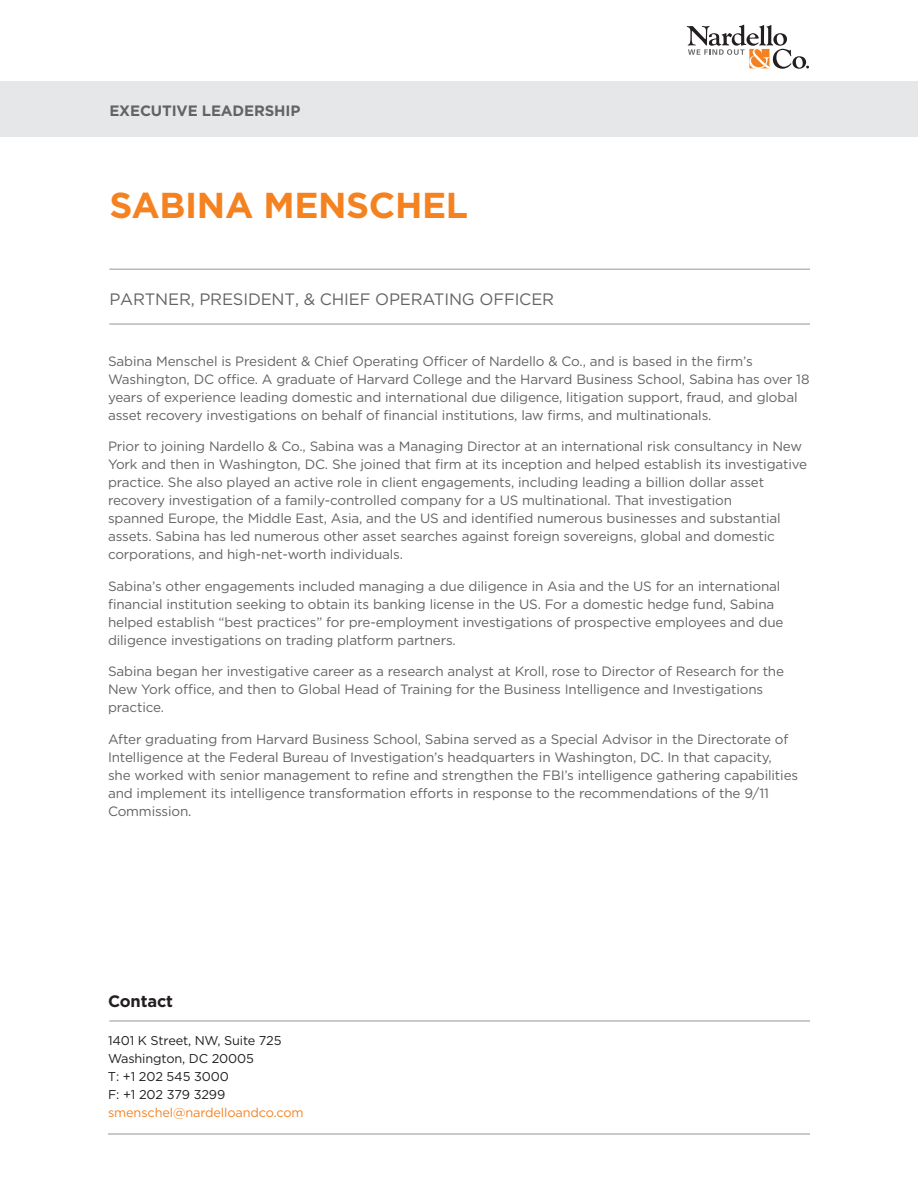
<style>
.page{position:relative;width:918px;height:1188px;background:#fff}
.page>*{position:absolute;margin:0;border:0;box-sizing:border-box;transform-origin:0 0}
.Body_copy{font:700 36px "Gotham";letter-spacing:-.01em;color:#f58220}
.Body_copy-2{font:16.5px "Gotham";letter-spacing:-.01em;color:#636366}
.body_copy_2{font:700 16.5px "Gotham";letter-spacing:-.01em;color:#231f20}
.Body_copy-3{font:700 15px "Gotham";letter-spacing:-.01em;color:#636366}
.body_copy_2-2{font:13.5px/18px "Gotham";letter-spacing:-.01em;color:#636366}
.body_copy_2-3{font:12.75px/18px "Gotham";letter-spacing:-.01em;color:#231f20}
.s1{color:#f58220}
</style>
<div class="page">
<hr style="left:108px;top:1134px;width:702px;height:1px;background:#939598">
<div style="left:0;top:81px;width:918px;height:56px;background:#e6e7e9"></div>
<svg style="left:687px;top:25px;width:122px;height:44px"></svg>
<hr style="left:109px;top:269px;width:701px;height:1px;background:#939598">
<hr style="left:109px;top:324px;width:701px;height:1px;background:#939598">
<hr style="left:109px;top:1021px;width:701px;height:1px;background:#939598">
<p class="Body_copy-3" style="left:109px;top:100px;width:193px">EXECUTIVE LEADERSHIP</p>
<p class="Body_copy" style="left:109px;top:181px;width:360px">SABINA MENSCHEL</p>
<p class="Body_copy-2" style="left:109px;top:289px;width:446px">PARTNER, PRESIDENT, &amp; CHIEF OPERATING OFFICER</p>
<p class="body_copy_2-2" style="left:108px;top:352px;width:703px">Sabina Menschel is President &amp; Chief Operating Officer of Nardello &amp; Co., and is based in the firm’s Washington, DC office. A graduate of Harvard College and the Harvard Business School, Sabina has over 18 years of experience leading domestic and international due diligence, litigation support, fraud, and global asset recovery investigations on behalf of financial institutions, law firms, and multinationals.</p>
<p class="body_copy_2-2" style="left:108px;top:437px;width:701px">Prior to joining Nardello &amp; Co., Sabina was a Managing Director at an international risk consultancy in New York and then in Washington, DC. She joined that firm at its inception and helped establish its investigative practice. She also played an active role in client engagements, including leading a billion dollar asset recovery investigation of a family-controlled company for a US multinational. That investigation<br>spanned Europe, the Middle East, Asia, and the US and identified numerous businesses and substantial assets. Sabina has led numerous other asset searches against foreign sovereigns, global and domestic corporations, and high-net-worth individuals.</p>
<p class="body_copy_2-2" style="left:108px;top:577px;width:677px">Sabina’s other engagements included managing a due diligence in Asia and the US for an international financial institution seeking to obtain its banking license in the US. For a domestic hedge fund, Sabina helped establish “best practices” for pre-employment investigations of prospective employees and due diligence investigations on trading platform partners.</p>
<p class="body_copy_2-2" style="left:108px;top:662px;width:678px">Sabina began her investigative career as a research analyst at Kroll, rose to Director of Research for the<br>New York office, and then to Global Head of Training for the Business Intelligence and Investigations practice.</p>
<p class="body_copy_2-2" style="left:108px;top:730px;width:692px">After graduating from Harvard Business School, Sabina served as a Special Advisor in the Directorate of Intelligence at the Federal Bureau of Investigation’s headquarters in Washington, DC. In that capacity,<br>she worked with senior management to refine and strengthen the FBI’s intelligence gathering capabilities and implement its intelligence transformation efforts in response to the recommendations of the 9/11<br>Commission.</p>
<p class="body_copy_2" style="left:108px;top:990px;width:67px">Contact</p>
<p class="body_copy_2-3" style="left:108px;top:1031px;width:197px">1401 K Street, NW, Suite 725<br>Washington, DC 20005<br>T: +1 202 545 3000<br>F: +1 202 379 3299 <span class="s1">smenschel@nardelloandco.com</span></p>
</div>
